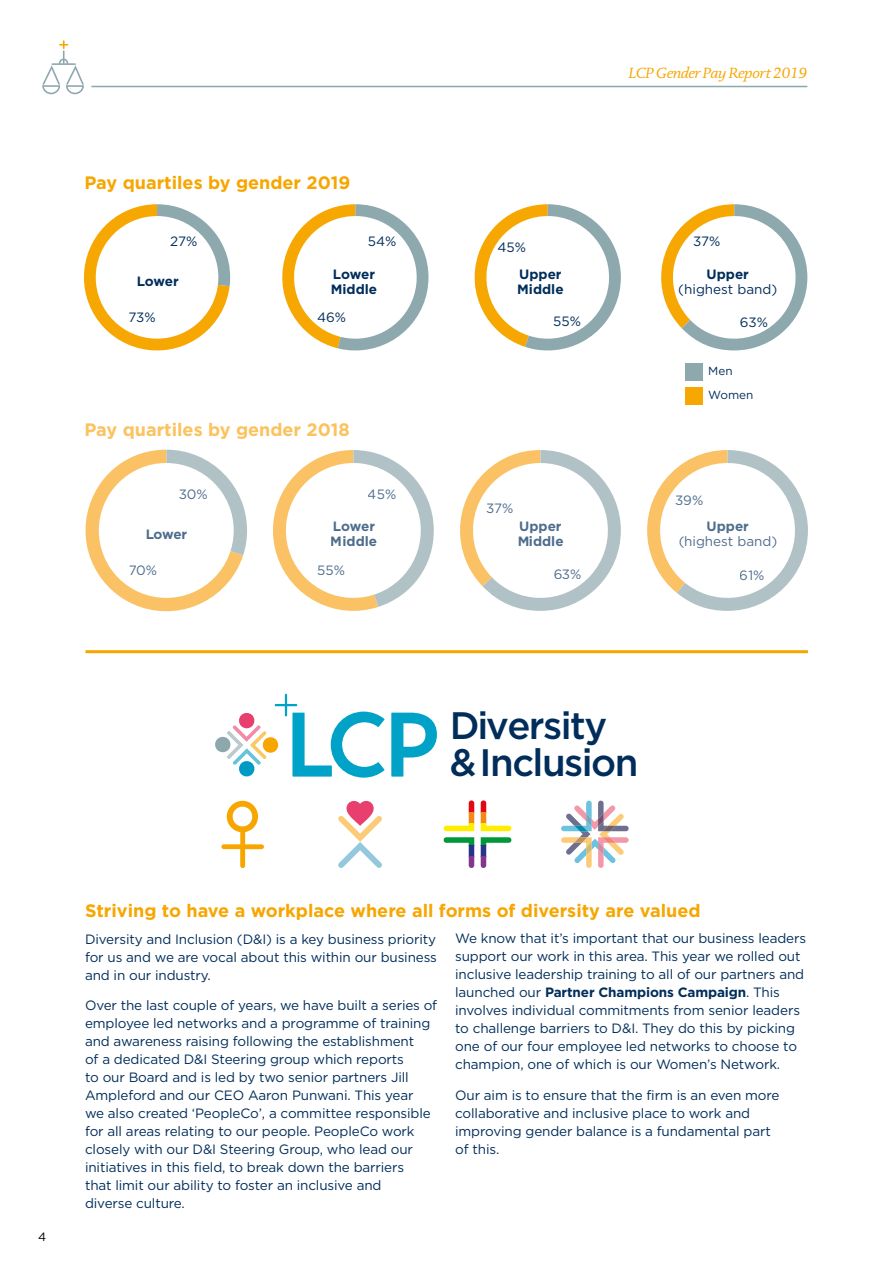
<style>
.page{position:relative;width:893px;height:1263px;background:#fff}
.page>*{position:absolute;margin:0;border:0;box-sizing:border-box;transform-origin:0 0}
.t1{font:500 38.25px/37.3px "Gotham";letter-spacing:-.04em;color:#002d5a}
.t2{font:700 18px "Gotham";color:#f7a600}
.t3{font:700 18px "Gotham";color:#fbc25e}
.t4{font:italic 15px "DTL Documenta TOT";letter-spacing:-.03em;color:#f7a600}
.t5{font:13.5px/18px "Gotham";letter-spacing:-.01em;color:#002d5a}
.t6{font:700 13.5px/15px "Gotham";color:#002d5a}
.t7{font:12px "Gotham";color:#000}
.t8{font:11.7px/24px "Gotham";color:#002d5a}
.s1{font-weight:700}
</style>
<div class="page">
<svg style="left:42px;top:40px;width:42px;height:54px"></svg>
<hr style="left:91px;top:86px;width:716px;height:1px;background:#8da8ad">
<svg style="left:661px;top:204px;width:146px;height:146px"></svg>
<svg style="left:83px;top:204px;width:147px;height:147px"></svg>
<div style="left:96px;top:216px;width:122px;height:123px;background:#fff;border-radius:50%"></div>
<svg style="left:282px;top:204px;width:146px;height:146px"></svg>
<svg style="left:474px;top:204px;width:147px;height:146px"></svg>
<svg style="left:85px;top:450px;width:162px;height:162px"></svg>
<div style="left:99px;top:463px;width:135px;height:135px;background:#fff;border-radius:50%"></div>
<svg style="left:273px;top:450px;width:161px;height:161px"></svg>
<svg style="left:460px;top:450px;width:161px;height:161px"></svg>
<svg style="left:647px;top:450px;width:161px;height:161px"></svg>
<svg style="left:391px;top:713px;width:46px;height:64px"></svg>
<svg style="left:215px;top:694px;width:170px;height:84px"></svg>
<svg style="left:338px;top:801px;width:44px;height:67px"></svg>
<svg style="left:221px;top:800px;width:43px;height:68px"></svg>
<svg style="left:561px;top:801px;width:68px;height:67px"></svg>
<svg style="left:468px;top:800px;width:19px;height:12px"></svg>
<svg style="left:468px;top:812px;width:19px;height:12px"></svg>
<svg style="left:444px;top:824px;width:67px;height:8px"></svg>
<svg style="left:444px;top:837px;width:67px;height:8px"></svg>
<svg style="left:468px;top:845px;width:19px;height:11px"></svg>
<svg style="left:468px;top:856px;width:19px;height:12px"></svg>
<div style="left:686px;top:363px;width:17px;height:17px;background:#8ea9ae"></div>
<div style="left:686px;top:387px;width:17px;height:17px;background:#f7a702"></div>
<hr style="left:85px;top:650px;width:723px;height:3px;background:#f7a600">
<p class="t4" style="left:628px;top:64px;width:180px">LCP Gender Pay Report 2019</p>
<h2 class="t2" style="left:84px;top:171px;width:267px">Pay quartiles by gender 2019</h2>
<p class="t5" style="left:170px;top:232px;width:29px">27%</p>
<p class="t5" style="left:368px;top:232px;width:30px">54%</p>
<p class="t5" style="left:497px;top:238px;width:30px">45%</p>
<p class="t5" style="left:693px;top:232px;width:29px">37%</p>
<p class="t6" style="left:137px;top:274px;width:44px">Lower</p>
<p class="t6" style="left:331px;top:266px;width:48px">Lower<br>Middle</p>
<p class="t6" style="left:517px;top:266px;width:48px">Upper<br>Middle</p>
<p class="t6" style="left:707px;top:266px;width:44px">Upper</p>
<p class="t5" style="left:678px;top:279px;width:101px">(highest band)</p>
<p class="t5" style="left:128px;top:308px;width:29px">73%</p>
<p class="t5" style="left:317px;top:308px;width:31px">46%</p>
<p class="t5" style="left:553px;top:312px;width:29px">55%</p>
<p class="t5" style="left:740px;top:313px;width:30px">63%</p>
<p class="t8" style="left:708px;top:358px;width:47px">Men<br>Women</p>
<h2 class="t3" style="left:84px;top:418px;width:267px">Pay quartiles by gender 2018</h2>
<p class="t5" style="left:178px;top:485px;width:31px">30%</p>
<p class="t5" style="left:368px;top:485px;width:30px">45%</p>
<p class="t5" style="left:486px;top:499px;width:29px">37%</p>
<p class="t5" style="left:675px;top:490px;width:30px">39%</p>
<p class="t6" style="left:145px;top:526px;width:44px">Lower</p>
<p class="t6" style="left:331px;top:519px;width:48px">Lower<br>Middle</p>
<p class="t6" style="left:517px;top:519px;width:48px">Upper<br>Middle</p>
<p class="t6" style="left:707px;top:519px;width:44px">Upper</p>
<p class="t5" style="left:678px;top:532px;width:101px">(highest band)</p>
<p class="t5" style="left:128px;top:560px;width:30px">70%</p>
<p class="t5" style="left:317px;top:560px;width:29px">55%</p>
<p class="t5" style="left:553px;top:565px;width:30px">63%</p>
<p class="t5" style="left:740px;top:566px;width:26px">61%</p>
<h1 class="t1" style="left:450px;top:706px;width:190px">Diversity &amp;Inclusion</h1>
<p class="t7" style="left:38px;top:1229px;width:10px">4</p>
<h2 class="t2" style="left:85px;top:899px;width:617px">Striving to have a workplace where all forms of diversity are valued</h2>
<p class="t5" style="left:85px;top:929px;width:353px;text-align:justify">Diversity and Inclusion (D&amp;I) is a key business priority for us and we are vocal about this within our business and in our industry.</p>
<p class="t5" style="left:85px;top:996px;width:354px">Over the last couple of years, we have built a series of employee led networks and a programme of training and awareness raising following the establishment<br>of a dedicated D&amp;I Steering group which reports<br>to our Board and is led by two senior partners Jill Ampleford and our CEO Aaron Punwani. This year<br>we also created ‘PeopleCo’, a committee responsible for all areas relating to our people. PeopleCo work closely with our D&amp;I Steering Group, who lead our initiatives in this field, to break down the barriers<br>that limit our ability to foster an inclusive and<br>diverse culture.</p>
<p class="t5" style="left:455px;top:929px;width:352px">We know that it’s important that our business leaders support our work in this area. This year we rolled out inclusive leadership training to all of our partners and launched our <span class="s1">Partner Champions Campaign</span>. This involves individual commitments from senior leaders to challenge barriers to D&amp;I. They do this by picking one of our four employee led networks to choose to champion, one of which is our Women’s Network.</p>
<p class="t5" style="left:455px;top:1086px;width:326px">Our aim is to ensure that the firm is an even more collaborative and inclusive place to work and improving gender balance is a fundamental part of this.</p>
</div>
